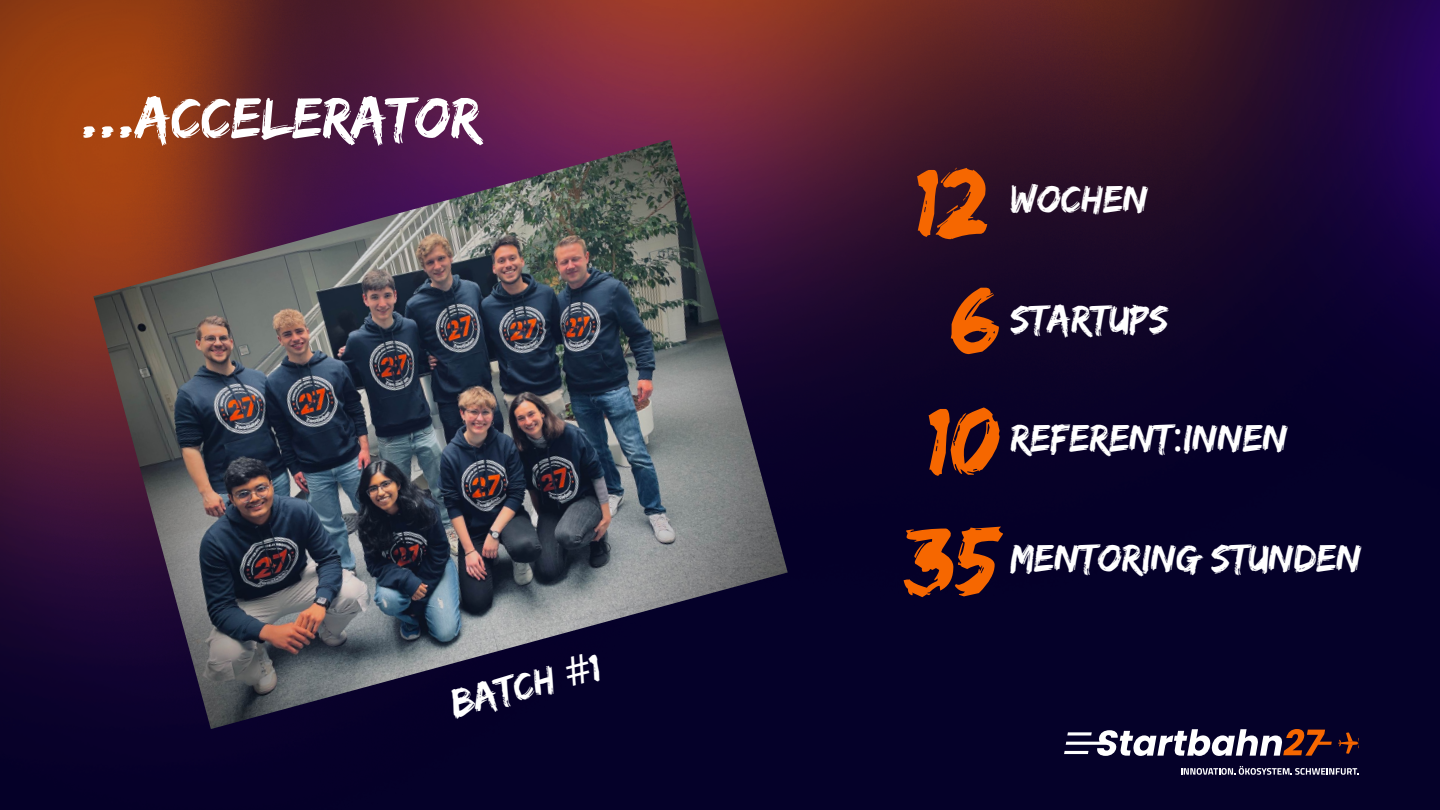
<style>
.page{position:relative;width:1440px;height:810px;background:#fff}
.page>*{position:absolute;margin:0;border:0;box-sizing:border-box;transform-origin:0 0}
.t1{font:100px "Edo";color:#f66700}
.t2{font:60px "Edo";color:#fff}
.t3{font:40px "Edo";color:#fff}
.s1{font-family:"Noto Sans"}
</style>
<div class="page">
<img style="left:0;top:0;width:1440px;height:810px">
<svg style="left:1064px;top:729px;width:268px;height:27px"></svg>
<svg style="left:1338px;top:732px;width:21px;height:22px"></svg>
<svg style="left:1181px;top:766px;width:178px;height:9px;background:#5e5c75"></svg>
<img style="left:93px;top:140px;width:695px;height:589px">
<p class="t2" style="left:81px;top:83px;width:401px">...Accelerator</p>
<p class="t3" style="left:445px;top:682px;width:154px;rotate:-15deg">Batch <span class="s1">#</span>1</p>
<p class="t1" style="left:916px;top:143px;width:72px">12</p>
<p class="t3" style="left:1011px;top:176px;width:139px">Wochen</p>
<p class="t1" style="left:950px;top:262px;width:52px">6</p>
<p class="t3" style="left:1011px;top:295px;width:160px">Startups</p>
<p class="t1" style="left:927px;top:382px;width:74px">10</p>
<p class="t3" style="left:1011px;top:415px;width:279px">Referent<span class="s1">:</span>innen</p>
<p class="t1" style="left:902px;top:501px;width:99px">35</p>
<p class="t3" style="left:1011px;top:534px;width:352px">Mentoring Stunden</p>
</div>
